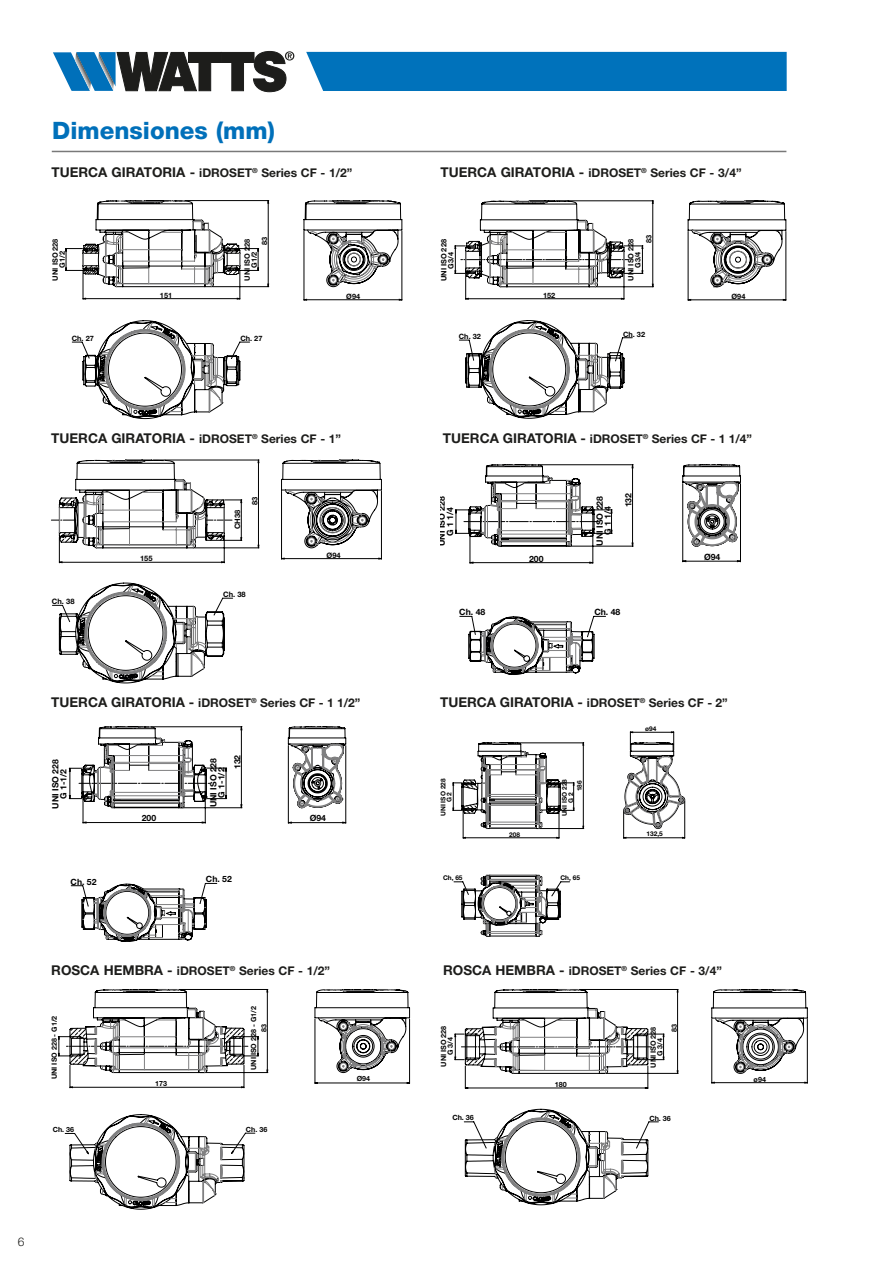
<style>
.page{position:relative;width:893px;height:1263px;background:#fff}
.page>*{position:absolute;margin:0;border:0;box-sizing:border-box;transform-origin:0 0}
.t1{font:800 24px "Helvetica Neue LT Std";color:#0070ba}
.t2{font:700 12px "Helvetica Neue LT Std";color:#1d1d1b}
.t3{font:300 12px "Helvetica Neue LT Std";color:#1d1d1b}
.t4{font:700 8.7px/8.2px "Helvetica Neue LT Std";color:#000;text-align:center}
.t5{font:700 8.55px "Helvetica Neue LT Std";color:#000}
.t6{font:700 7.5px "Helvetica Neue LT Std";color:#000}
.t7{font:700 7.35px/7.1px "Helvetica Neue LT Std";color:#000;text-align:center}
.t8{font:700 7.2px/6.8px "Helvetica Neue LT Std";color:#000;text-align:center}
.t9{font:700 7.05px/10.2px "Helvetica Neue LT Std";color:#000}
.t10{font:700 6.45px/6.1px "Helvetica Neue LT Std";color:#000;text-align:center}
.s1{font-size:13.5px}
</style>
<div class="page">
<svg style="left:53px;top:51px;width:241px;height:41px"></svg>
<div style="left:306px;top:52px;width:481px;height:39px;background:#0072bb"></div>
<svg style="left:453px;top:732px;width:232px;height:205px"></svg>
<svg style="left:69px;top:726px;width:277px;height:216px"></svg>
<svg style="left:58px;top:989px;width:352px;height:99px"></svg>
<svg style="left:65px;top:1114px;width:190px;height:95px"></svg>
<svg style="left:455px;top:989px;width:353px;height:100px"></svg>
<svg style="left:464px;top:1109px;width:194px;height:96px"></svg>
<hr style="left:52px;top:151px;width:734px;height:1px;background:#797979">
<svg style="left:65px;top:200px;width:337px;height:145px"></svg>
<svg style="left:83px;top:200px;width:157px;height:87px"></svg>
<svg style="left:304px;top:200px;width:98px;height:87px"></svg>
<svg style="left:83px;top:320px;width:157px;height:99px"></svg>
<svg style="left:459px;top:201px;width:327px;height:160px"></svg>
<svg style="left:455px;top:201px;width:188px;height:86px"></svg>
<svg style="left:688px;top:201px;width:98px;height:86px"></svg>
<svg style="left:465px;top:298px;width:159px;height:121px"></svg>
<svg style="left:51px;top:460px;width:331px;height:103px"></svg>
<svg style="left:52px;top:583px;width:181px;height:100px"></svg>
<svg style="left:455px;top:464px;width:286px;height:211px"></svg>
<h1 class="t1" style="left:52px;top:116px;width:224px">Dimensiones (mm)</h1>
<p class="t2" style="left:51px;top:165px;width:302px"><span class="s1">TUERCA GIRATORIA -</span> iDROSET<sup>®</sup> Series CF - 1/2”</p>
<p class="t7" style="left:261px;top:245px;width:10px;rotate:-90deg">83</p>
<p class="t7" style="left:51px;top:280px;width:44px;rotate:-90deg">UNI ISO 228<br>G1/2</p>
<p class="t7" style="left:243px;top:281px;width:44px;rotate:-90deg">UNI ISO 228<br>G1/2</p>
<p class="t7" style="left:72px;top:335px;width:24px">Ch. 27</p>
<p class="t7" style="left:160px;top:291px;width:14px">151</p>
<p class="t7" style="left:240px;top:335px;width:24px">Ch. 27</p>
<p class="t7" style="left:346px;top:292px;width:15px">Ø94</p>
<p class="t2" style="left:51px;top:431px;width:291px"><span class="s1">TUERCA GIRATORIA -</span> iDROSET<sup>®</sup> Series CF - 1”</p>
<p class="t6" style="left:52px;top:597px;width:24px">Ch. 38</p>
<p class="t6" style="left:140px;top:554px;width:14px">155</p>
<p class="t6" style="left:233px;top:529px;width:21px;rotate:-90deg">CH38</p>
<p class="t6" style="left:250px;top:505px;width:10px;rotate:-90deg">83</p>
<p class="t6" style="left:223px;top:590px;width:24px">Ch. 38</p>
<p class="t6" style="left:326px;top:550px;width:16px">Ø94</p>
<p class="t2" style="left:441px;top:165px;width:302px"><span class="s1">TUERCA GIRATORIA -</span> iDROSET<sup>®</sup> Series CF - 3/4”</p>
<p class="t7" style="left:645px;top:243px;width:10px;rotate:-90deg">83</p>
<p class="t7" style="left:440px;top:281px;width:43px;rotate:-90deg">UNI ISO 228<br>G3/4</p>
<p class="t7" style="left:627px;top:281px;width:43px;rotate:-90deg">UNI ISO 228<br>G3/4</p>
<p class="t7" style="left:459px;top:333px;width:24px">Ch. 32</p>
<p class="t7" style="left:543px;top:291px;width:14px">152</p>
<p class="t7" style="left:623px;top:330px;width:24px">Ch. 32</p>
<p class="t7" style="left:732px;top:292px;width:15px">Ø94</p>
<p class="t2" style="left:443px;top:431px;width:311px"><span class="s1">TUERCA GIRATORIA -</span> iDROSET<sup>®</sup> Series CF - 1 1/4”</p>
<p class="t4" style="left:437px;top:546px;width:51px;rotate:-90deg">UNI ISO 228<br>G 1 1/4</p>
<p class="t4" style="left:595px;top:545px;width:51px;rotate:-90deg">UNI ISO 228<br>G 1 1/4</p>
<p class="t4" style="left:624px;top:507px;width:16px;rotate:-90deg">132</p>
<p class="t4" style="left:529px;top:554px;width:16px">200</p>
<p class="t4" style="left:704px;top:553px;width:18px">Ø94</p>
<p class="t4" style="left:459px;top:608px;width:28px">Ch. 48</p>
<p class="t4" style="left:594px;top:608px;width:28px">Ch. 48</p>
<p class="t2" style="left:51px;top:695px;width:311px"><span class="s1">TUERCA GIRATORIA -</span> iDROSET<sup>®</sup> Series CF - 1 1/2”</p>
<p class="t2" style="left:440px;top:695px;width:289px"><span class="s1">TUERCA GIRATORIA -</span> iDROSET<sup>®</sup> Series CF - 2”</p>
<p class="t4" style="left:51px;top:808px;width:51px;rotate:-90deg">UNI ISO 228<br>G 1-1/2</p>
<p class="t4" style="left:209px;top:807px;width:51px;rotate:-90deg">UNI ISO 228<br>G 1-1/2</p>
<p class="t5" style="left:232px;top:769px;width:16px;rotate:-90deg">132</p>
<p class="t5" style="left:142px;top:813px;width:16px">200</p>
<p class="t5" style="left:310px;top:813px;width:18px">Ø94</p>
<p class="t5" style="left:71px;top:876px;width:27px">Ch. 52</p>
<p class="t5" style="left:206px;top:874px;width:27px">Ch. 52</p>
<p class="t10" style="left:440px;top:816px;width:39px;rotate:-90deg">UNI ISO 228<br>G 2</p>
<p class="t10" style="left:561px;top:816px;width:39px;rotate:-90deg">UNI ISO 228<br>G 2</p>
<p class="t10" style="left:576px;top:791px;width:12px;rotate:-90deg">186</p>
<p class="t10" style="left:645px;top:726px;width:13px">ø94</p>
<p class="t10" style="left:509px;top:831px;width:12px">208</p>
<p class="t10" style="left:647px;top:831px;width:18px">132,5</p>
<p class="t10" style="left:443px;top:874px;width:21px">Ch, 65</p>
<p class="t10" style="left:560px;top:874px;width:21px">Ch, 65</p>
<p class="t2" style="left:51px;top:964px;width:280px"><span class="s1">ROSCA HEMBRA -</span> iDROSET<sup>®</sup> Series CF - 1/2”</p>
<p class="t2" style="left:443px;top:964px;width:280px"><span class="s1">ROSCA HEMBRA -</span> iDROSET<sup>®</sup> Series CF - 3/4”</p>
<p class="t9" style="left:49px;top:1079px;width:65px;rotate:-90deg">UNI ISO 228 - G1/2</p>
<p class="t9" style="left:248px;top:1032px;width:27px;text-indent:-38px;rotate:-90deg">UNI ISO 228 - G1/2<br>83</p>
<p class="t9" style="left:155px;top:1078px;width:13px">173</p>
<p class="t9" style="left:53px;top:1124px;width:23px">Ch. 36</p>
<p class="t9" style="left:246px;top:1124px;width:23px">Ch. 36</p>
<p class="t9" style="left:357px;top:1073px;width:15px">Ø94</p>
<p class="t8" style="left:440px;top:1066px;width:43px;rotate:-90deg">UNI ISO 228<br>G 3/4</p>
<p class="t8" style="left:650px;top:1068px;width:43px;rotate:-90deg">UNI ISO 228<br>G 3/4</p>
<p class="t8" style="left:555px;top:1081px;width:13px">180</p>
<p class="t8" style="left:671px;top:1032px;width:9px;rotate:-90deg">83</p>
<p class="t8" style="left:452px;top:1114px;width:23px">Ch. 36</p>
<p class="t8" style="left:649px;top:1115px;width:23px">Ch. 36</p>
<p class="t8" style="left:754px;top:1076px;width:14px">ø94</p>
<p class="t3" style="left:18px;top:1234px;width:8px">6</p>
</div>
